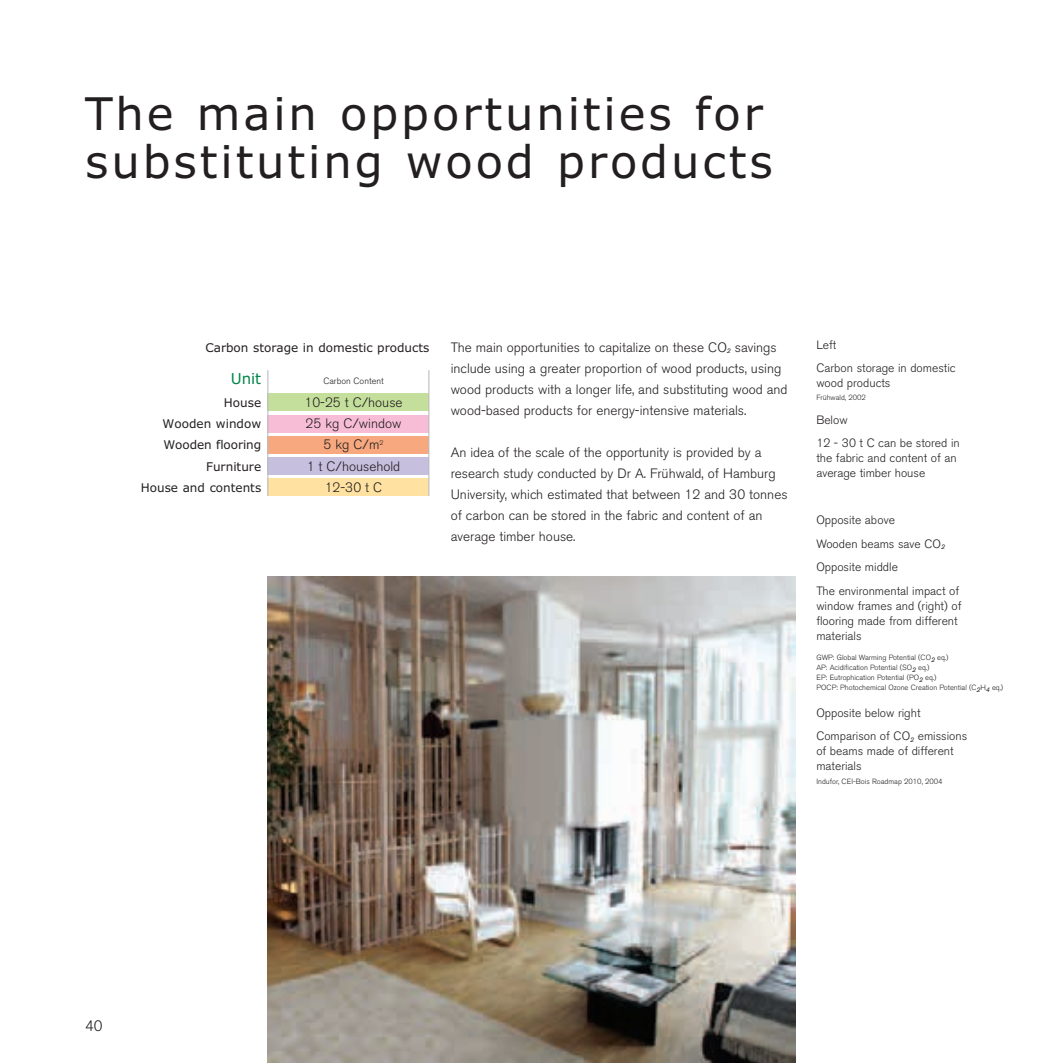
<style>
.page{position:relative;width:1063px;height:1063px;background:#fff}
.page>*{position:absolute;margin:0;border:0;box-sizing:border-box;transform-origin:0 0}
.t1{font:45px/48px "Verda";letter-spacing:.065em;color:#231f20}
.t2{font:15px "Verda";color:#008649}
.t3{font:300 15px "Akzidenz Grotesk BE";color:#231f20}
.t4{font:300 13.5px/21px "Akzidenz Grotesk BE";color:#231f20}
.t5{font:300 12px/23.5px "Akzidenz Grotesk BE";color:#231f20}
.t6{font:12px "Verda";color:#231f20}
.t7{font:300 9px "Akzidenz Grotesk BE";color:#231f20}
.t8{font:300 7.5px/10.1px "Akzidenz Grotesk BE";color:#231f20}
</style>
<div class="page">
<div style="left:268px;top:415px;width:161px;height:17px;background:#f7bcd6"></div>
<div style="left:268px;top:394px;width:161px;height:17px;background:#c4df9b"></div>
<div style="left:268px;top:436px;width:161px;height:17px;background:#f8a87e"></div>
<div style="left:268px;top:458px;width:161px;height:17px;background:#c6bfde"></div>
<div style="left:268px;top:479px;width:161px;height:17px;background:#ffe2a1"></div>
<hr style="left:267px;top:370px;width:1px;height:126px;background:#bcbdc0">
<hr style="left:428px;top:370px;width:1px;height:126px;background:#bcbdc0">
<img style="left:268px;top:577px;width:527px;height:486px">
<h1 class="t1" style="left:85px;top:94px;width:689px">The main opportunities for substituting wood products</h1>
<p class="t6" style="left:205px;top:344px;width:226px">Carbon storage in domestic products</p>
<p class="t2" style="left:231px;top:373px;width:32px">Unit</p>
<p class="t7" style="left:323px;top:377px;width:62px">Carbon Content</p>
<p class="t6" style="left:224px;top:398px;width:39px">House</p>
<p class="t4" style="left:305px;top:393px;width:100px">10-25 t C/house</p>
<p class="t6" style="left:163px;top:420px;width:100px">Wooden window</p>
<p class="t4" style="left:306px;top:414px;width:97px">25 kg C/window</p>
<p class="t6" style="left:164px;top:441px;width:99px">Wooden flooring</p>
<p class="t4" style="left:324px;top:435px;width:61px">5 kg C/m<sup>2</sup></p>
<p class="t6" style="left:206px;top:462px;width:57px">Furniture</p>
<p class="t4" style="left:307px;top:456px;width:95px">1 t C/household</p>
<p class="t6" style="left:141px;top:483px;width:122px">House and contents</p>
<p class="t4" style="left:325px;top:478px;width:59px">12-30 t C</p>
<p class="t4" style="left:451px;top:338px;width:338px">The main opportunities to capitalize on these CO<sub>2</sub> savings include using a greater proportion of wood products, using wood products with a longer life, and substituting wood and wood-based products for energy-intensive materials.</p>
<p class="t4" style="left:451px;top:443px;width:338px">An idea of the scale of the opportunity is provided by a research study conducted by Dr A. Frühwald, of Hamburg University, which estimated that between 12 and 30 tonnes of carbon can be stored in the fabric and content of an average timber house.</p>
<p class="t5" style="left:816px;top:334px;width:141px">Left<br>Carbon storage in domestic</p>
<p class="t5" style="left:816px;top:372px;width:76px">wood products</p>
<p class="t8" style="left:816px;top:393px;width:51px">Frühwald, 2002</p>
<p class="t5" style="left:816px;top:409px;width:145px">Below<br>12 - 30 t C can be stored in</p>
<p class="t5" style="left:816px;top:452px;width:142px;line-height:15px">the fabric and content of an average timber house</p>
<p class="t5" style="left:816px;top:509px;width:144px">Opposite above<br>Wooden beams save CO<sub>2<br></sub>Opposite middle<br>The environmental impact of</p>
<p class="t5" style="left:816px;top:599px;width:147px;line-height:15px">window frames and (right) of flooring made from different materials</p>
<p class="t8" style="left:816px;top:653px;width:188px">GWP: Global Warming Potential (CO<sub>2</sub> eq.)<br>AP: Acidification Potential (SO<sub>2</sub> eq.)<br>EP: Eutrophication Potential (PO<sub>2</sub> eq.)<br>POCP: Photochemical Ozone Creation Potential (C<sub>2</sub>H<sub>4</sub> eq.)</p>
<p class="t5" style="left:816px;top:702px;width:152px">Opposite below right<br>Comparison of CO<sub>2</sub> emissions</p>
<p class="t5" style="left:816px;top:745px;width:139px;line-height:15px">of beams made of different materials</p>
<p class="t8" style="left:816px;top:777px;width:128px">Indufor, CEI-Bois Roadmap 2010, 2004</p>
<p class="t3" style="left:85px;top:1019px;width:19px">40</p>
</div>
